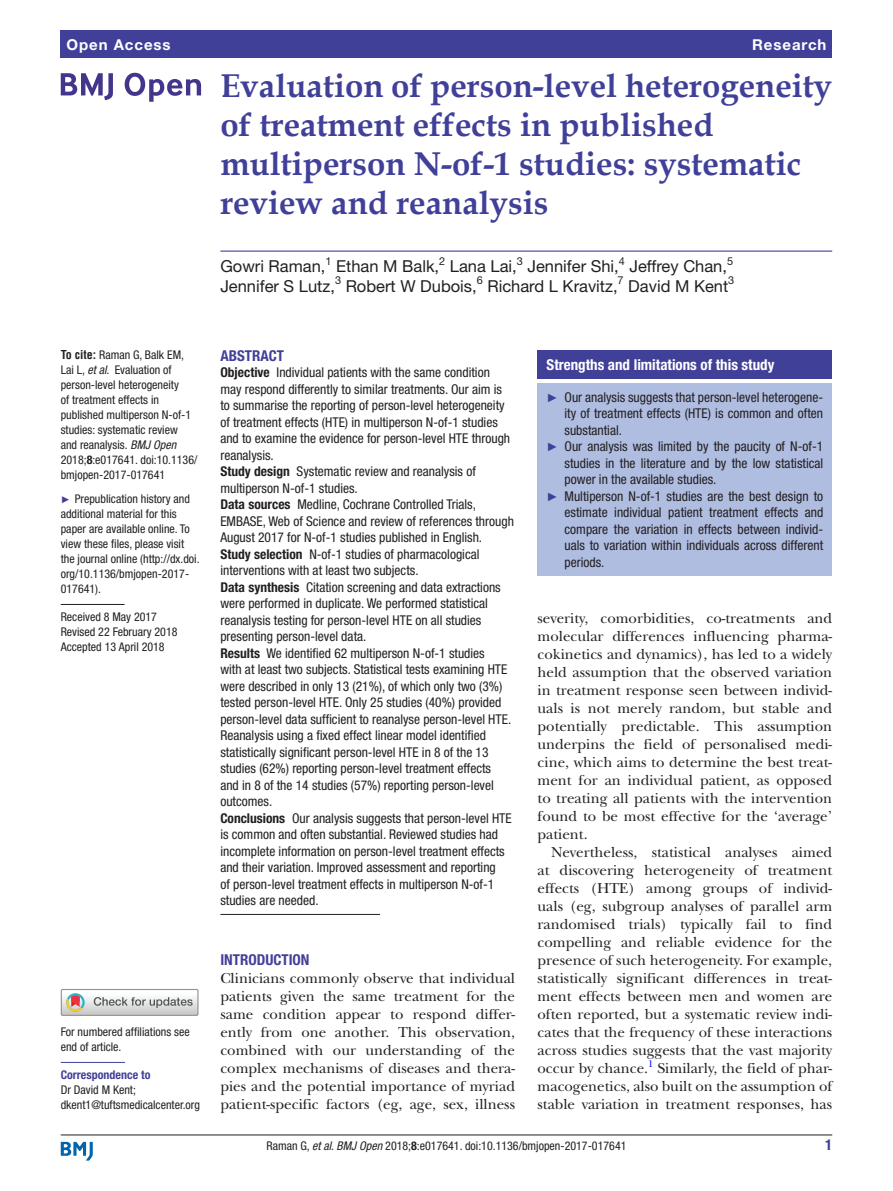
<style>
.page{position:relative;width:893px;height:1191px;background:#fff}
.page>*{position:absolute;margin:0;border:0;box-sizing:border-box;transform-origin:0 0}
.t1{font:700 33px/39px "Book Antiqua";color:#414099}
.t2{font:16.5px "Helvetica Neue LT Std";color:#231f20}
.t3{font:15px/18px "New Baskerville";color:#231f20;text-align:justify}
.t4{font:700 condensed 15px "Helvetica Neue LT Std";color:#fff}
.t5{font:700 condensed 15px "Helvetica Neue LT Std";color:#414099}
.t6{font:700 15px "Helvetica Neue LT Std";letter-spacing:.065em;color:#fff}
.t7{font:condensed 13.5px/16.5px "Helvetica Neue LT Std";color:#231f20}
.t8{font:condensed 12px/15px "Helvetica Neue LT Std";color:#231f20}
.t9{font:700 condensed 12px "Helvetica Neue LT Std";color:#414099}
.t10{font:10.95px "Helvetica Neue LT Std";color:#231f20}
.s1{font-family:"Helvetica LT Std";font-weight:700}
.s2{font-style:italic}
.s3{font-weight:700}
.s4{font-family:"Arial";font-stretch:normal;font-size:9.75px;color:#414099}
.s5{font-family:"Arial";font-stretch:normal;font-size:12px;color:#414099}
</style>
<div class="page">
<hr style="left:61px;top:1134px;width:771px;height:1px;background:#231f20">
<svg style="left:61px;top:1141px;width:32px;height:19px"></svg>
<div style="left:61px;top:31px;width:771px;height:27px;background:#414099"></div>
<hr style="left:220px;top:250px;width:612px;height:2px;background:#414099">
<hr style="left:61px;top:604px;width:64px;height:1px;background:#231f20">
<hr style="left:61px;top:1062px;width:64px;height:1px;background:#414099">
<svg style="left:61px;top:73px;width:52px;height:27px"></svg>
<svg style="left:125px;top:73px;width:76px;height:29px"></svg>
<div style="left:61px;top:989px;width:138px;height:27px;border:1px solid #969090"></div>
<svg style="left:61px;top:989px;width:137px;height:26px"></svg>
<hr style="left:220px;top:914px;width:160px;height:1px;background:#231f20">
<div style="left:538px;top:350px;width:294px;height:29px;background:#414099"></div>
<div style="left:538px;top:383px;width:294px;height:192px;background:#afbde1"></div>
<p class="t6" style="left:66px;top:35px;width:106px">Open Access</p>
<p class="t6" style="left:752px;top:35px;width:76px">Research</p>
<h1 class="t1" style="left:220px;top:66px;width:613px">Evaluation of person-level heterogeneity of treatment effects in published multiperson N-of-1 studies: systematic review and reanalysis</h1>
<p class="t2" style="left:220px;top:257px;width:107px">Gowri Raman,</p>
<p class="t10" style="left:325px;top:254px;width:8px">1</p>
<p class="t2" style="left:336px;top:257px;width:105px">Ethan M Balk,</p>
<p class="t10" style="left:439px;top:254px;width:8px">2</p>
<p class="t2" style="left:450px;top:257px;width:68px">Lana Lai,</p>
<p class="t10" style="left:517px;top:254px;width:8px">3</p>
<p class="t2" style="left:527px;top:257px;width:93px">Jennifer Shi,</p>
<p class="t10" style="left:619px;top:254px;width:8px">4</p>
<p class="t2" style="left:629px;top:257px;width:99px">Jeffrey Chan,</p>
<p class="t10" style="left:727px;top:254px;width:8px">5</p>
<p class="t2" style="left:220px;top:276px;width:116px">Jennifer S Lutz,</p>
<p class="t10" style="left:335px;top:274px;width:8px">3</p>
<p class="t2" style="left:346px;top:276px;width:133px">Robert W Dubois,</p>
<p class="t10" style="left:477px;top:274px;width:8px">6</p>
<p class="t2" style="left:487px;top:276px;width:132px">Richard L Kravitz,</p>
<p class="t10" style="left:618px;top:274px;width:8px">7</p>
<p class="t2" style="left:628px;top:276px;width:101px">David M Kent</p>
<p class="t10" style="left:728px;top:274px;width:8px">3</p>
<p class="t8" style="left:61px;top:347px;width:138px"><span class="s1">To cite:</span> Raman G, Balk EM,<br>Lai L, <span class="s2">et al</span>. Evaluation of person-level heterogeneity<br>of treatment effects in published multiperson N-of-1 studies: systematic review<br>and reanalysis. <span class="s2">BMJ Open<br></span>2018;<span class="s3">8</span>:e017641. doi:10.1136/ bmjopen-2017-017641</p>
<p class="t8" style="left:61px;top:491px;width:140px"><span class="s4">►</span> Prepublication history and additional material for this paper are available online. To view these files, please visit the journal online (http://dx.doi. org/10.1136/bmjopen-2017-<br>017641).</p>
<p class="t8" style="left:61px;top:609px;width:118px">Received 8 May 2017<br>Revised 22 February 2018<br>Accepted 13 April 2018</p>
<p class="t8" style="left:61px;top:1024px;width:130px">For numbered affiliations see end of article.</p>
<p class="t9" style="left:61px;top:1067px;width:91px">Correspondence to</p>
<p class="t8" style="left:61px;top:1082px;width:141px">Dr David M Kent; dkent1@tuftsmedicalcenter.org</p>
<p class="t5" style="left:220px;top:346px;width:65px">Abstract</p>
<p class="t7" style="left:220px;top:364px;width:295px"><span class="s3">Objective</span> Individual patients with the same condition may respond differently to similar treatments. Our aim is to summarise the reporting of person-level heterogeneity of treatment effects (HTE) in multiperson N-of-1 studies and to examine the evidence for person-level HTE through reanalysis.<br><span class="s3">Study design</span> Systematic review and reanalysis of multiperson N-of-1 studies.<br><span class="s3">Data sources</span> Medline, Cochrane Controlled Trials, EMBASE, Web of Science and review of references through August 2017 for N-of-1 studies published in English.<br><span class="s3">Study selection</span> N-of-1 studies of pharmacological interventions with at least two subjects.<br><span class="s3">Data synthesis</span> Citation screening and data extractions were performed in duplicate. We performed statistical reanalysis testing for person-level HTE on all studies presenting person-level data.<br><span class="s3">Results</span> We identified 62 multiperson N-of-1 studies<br>with at least two subjects. Statistical tests examining HTE were described in only 13 (21%), of which only two (3%) tested person-level HTE. Only 25 studies (40%) provided person-level data sufficient to reanalyse person-level HTE.<br>Reanalysis using a fixed effect linear model identified statistically significant person-level HTE in 8 of the 13 studies (62%) reporting person-level treatment effects<br>and in 8 of the 14 studies (57%) reporting person-level outcomes.<br><span class="s3">Conclusions</span> Our analysis suggests that person-level HTE is common and often substantial. Reviewed studies had incomplete information on person-level treatment effects and their variation. Improved assessment and reporting<br>of person-level treatment effects in multiperson N-of-1 studies are needed.</p>
<p class="t5" style="left:220px;top:951px;width:91px">Introduction</p>
<p class="t3" style="left:220px;top:969px;width:296px">Clinicians commonly observe that individual patients given the same treatment for the same condition appear to respond differ&shy;ently from one another. This observation, combined with our understanding of the complex mechanisms of diseases and thera&shy;pies and the potential importance of myriad patient-specific factors (eg, age, sex, illness</p>
<p class="t4" style="left:547px;top:355px;width:229px">Strengths and limitations of this study</p>
<p class="t7" style="left:547px;top:388px;width:278px"><span class="s5">►</span> Our analysis suggests that person-level heterogene-</p>
<p class="t7" style="left:565px;top:405px;width:260px">ity of treatment effects (HTE) is common and often</p>
<p class="t7" style="left:565px;top:421px;width:59px">substantial.</p>
<p class="t7" style="left:547px;top:438px;width:278px"><span class="s5">►</span> Our analysis was limited by the paucity of N-of-1</p>
<p class="t7" style="left:565px;top:454px;width:260px">studies in the literature and by the low statistical</p>
<p class="t7" style="left:565px;top:471px;width:153px">power in the available studies.</p>
<p class="t7" style="left:547px;top:487px;width:278px"><span class="s5">►</span> Multiperson N-of-1 studies are the best design to</p>
<p class="t7" style="left:565px;top:504px;width:260px">estimate individual patient treatment effects and</p>
<p class="t7" style="left:565px;top:520px;width:260px">compare the variation in effects between individ-</p>
<p class="t7" style="left:565px;top:537px;width:260px">uals to variation within individuals across different</p>
<p class="t7" style="left:565px;top:553px;width:41px">periods.</p>
<p class="t3" style="left:538px;top:609px;width:296px">severity, comorbidities, co-treatments and molecular differences influencing pharma&shy;cokinetics and dynamics), has led to a widely held assumption that the observed variation in treatment response seen between individ&shy;uals is not merely random, but stable and potentially predictable. This assumption underpins the field of personalised medi&shy;cine, which aims to determine the best treat&shy;ment for an individual patient, as opposed to treating all patients with the intervention found to be most effective for the ‘average’ patient.</p>
<p class="t3" style="left:538px;top:843px;width:296px;text-indent:14px">Nevertheless, statistical analyses aimed at discovering heterogeneity of treatment effects (HTE) among groups of individ&shy;uals (eg, subgroup analyses of parallel arm randomised trials) typically fail to find compelling and reliable evidence for the presence of such heterogeneity. For example, statistically significant differences in treat&shy;ment effects between men and women are often reported, but a systematic review indi&shy;cates that the frequency of these interactions across studies suggests that the vast majority occur by chance.<sup>1</sup> Similarly, the field of phar&shy;macogenetics, also built on the assumption of stable variation in treatment responses, has</p>
<p class="t8" style="left:266px;top:1137px;width:362px">Raman G, <span class="s2">et al</span>. <span class="s2">BMJ Open</span> 2018;<span class="s3">8</span>:e017641. doi:10.1136/bmjopen-2017-017641</p>
<p class="t5" style="left:825px;top:1135px;width:9px">1</p>
</div>
